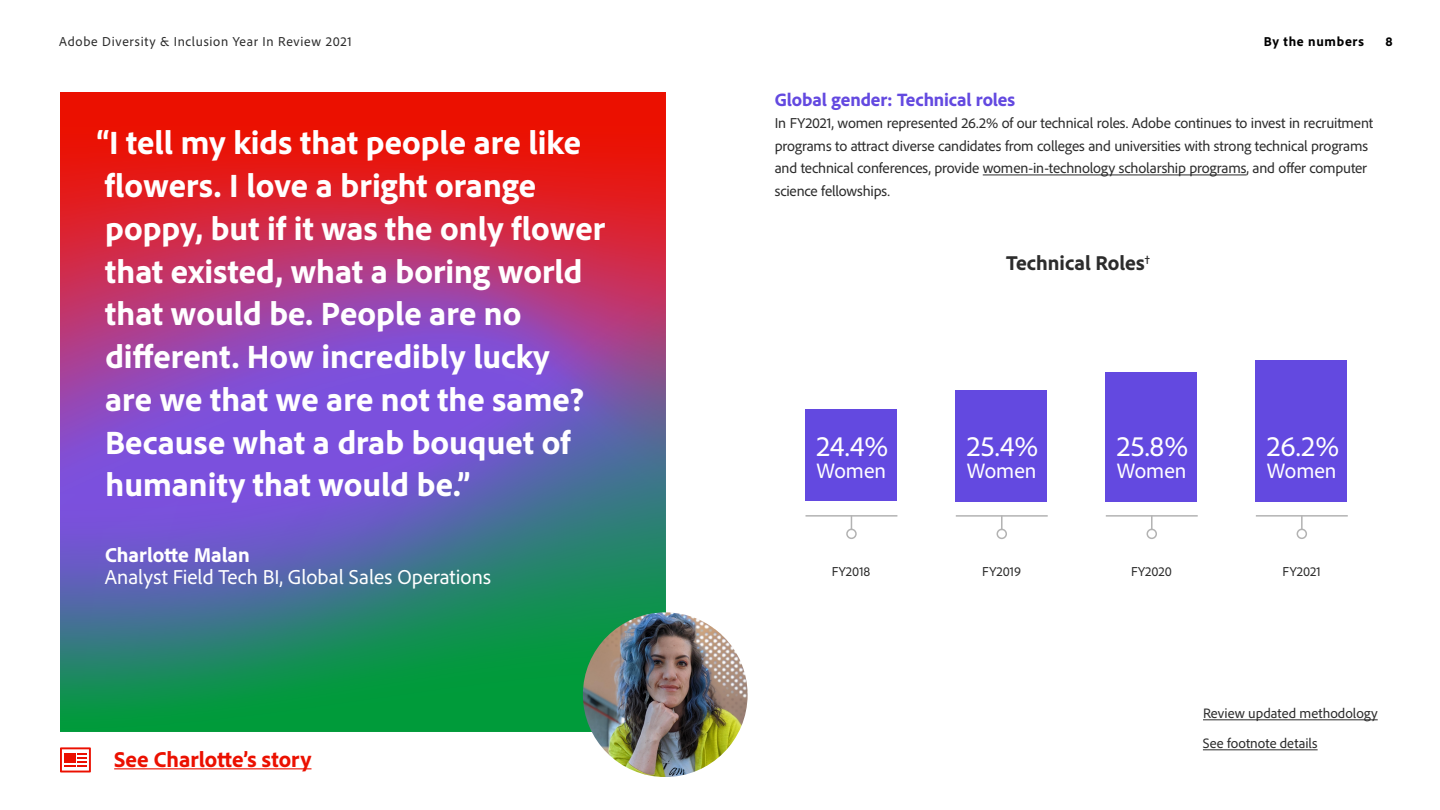
<style>
.page{position:relative;width:1440px;height:810px;background:#fff}
.page>*{position:absolute;margin:0;border:0;box-sizing:border-box;transform-origin:0 0}
.t1{font:800 33.75px/42.8px "Adobe Clean";color:#fff}
.t2{font:29.25px "Adobe Clean";color:#fff}
.t3{font:800 22.5px "Adobe Clean";color:#eb1000}
.t4{font:21.75px "Adobe Clean";color:#fff}
.t5{font:21px/22.5px "Adobe Clean";color:#fff}
.t6{font:800 21px "Adobe Clean";color:#2c2c2c}
.t7{font:800 18.75px "Adobe Clean";letter-spacing:-.005em;color:#6349e0}
.Body_Copy_20_30{font:15px/22.5px "Adobe Clean";letter-spacing:-.01em;color:#2c2c2c}
.t8{font:14.25px/30px "Adobe Clean";letter-spacing:.005em;color:#2c2c2c}
.t9{font:13.5px "Adobe Clean";letter-spacing:.045em;color:#2c2c2c}
.t10{font:800 13.5px "Adobe Clean";letter-spacing:.05em;color:#000}
.s1{font-weight:800}
</style>
<div class="page">
<hr style="left:1256px;top:515px;width:92px;height:2px;background:#b3b3b3">
<svg style="left:1301px;top:516px;width:2px;height:13px"></svg>
<div style="left:1297px;top:529px;width:10px;height:10px;border:2px solid #b3b3b3;border-radius:50%"></div>
<div style="left:1256px;top:360px;width:91px;height:141px;background:#6349e0"></div>
<div style="left:1106px;top:372px;width:91px;height:129px;background:#6349e0"></div>
<hr style="left:1106px;top:515px;width:92px;height:2px;background:#b3b3b3">
<svg style="left:1151px;top:516px;width:2px;height:13px"></svg>
<div style="left:1147px;top:529px;width:10px;height:10px;border:2px solid #b3b3b3;border-radius:50%"></div>
<div style="left:956px;top:390px;width:91px;height:111px;background:#6349e0"></div>
<hr style="left:956px;top:515px;width:92px;height:2px;background:#b3b3b3">
<svg style="left:1001px;top:516px;width:2px;height:13px"></svg>
<div style="left:997px;top:529px;width:10px;height:10px;border:2px solid #b3b3b3;border-radius:50%"></div>
<div style="left:806px;top:410px;width:91px;height:91px;background:#6349e0"></div>
<hr style="left:806px;top:515px;width:91px;height:2px;background:#b3b3b3">
<svg style="left:851px;top:517px;width:1px;height:12px"></svg>
<div style="left:846px;top:529px;width:11px;height:10px;border:2px solid #b3b3b3;border-radius:50%"></div>
<img style="left:60px;top:92px;width:605px;height:639px">
<hr style="left:114px;top:768px;width:198px;height:1px;background:#eb1000">
<img style="left:583px;top:612px;width:165px;height:165px;border-radius:82px">
<svg style="left:60px;top:747px;width:31px;height:25px"></svg>
<hr style="left:983px;top:175px;width:264px;height:1px;background:#2c2c2c">
<hr style="left:1203px;top:719px;width:175px;height:1px;background:#2c2c2c">
<hr style="left:1203px;top:749px;width:115px;height:1px;background:#2c2c2c">
<p class="t9" style="left:59px;top:33px;width:294px">Adobe Diversity &amp; Inclusion Year In Review 2021</p>
<p class="t10" style="left:1264px;top:33px;width:102px">By the numbers</p>
<p class="t10" style="left:1385px;top:33px;width:9px">8</p>
<p class="t1" style="left:97px;top:120px;width:510px">“I tell my kids that people are like flowers. I love a bright orange poppy, but if it was the only flower that existed, what a boring world that would be. People are no different. How incredibly lucky<br>are we that we are not the same?<br>Because what a drab bouquet of humanity that would be.”</p>
<p class="t5" style="left:105px;top:543px;width:388px"><span class="s1">Charlotte Malan<br></span>Analyst Field Tech BI, Global Sales Operations</p>
<p class="t3" style="left:114px;top:744px;width:199px">See Charlotte’s story</p>
<h3 class="t7" style="left:775px;top:87px;width:242px">Global gender: Technical roles</h3>
<p class="Body_Copy_20_30" style="left:775px;top:112px;width:600px">In FY2021, women represented 26.2% of our technical roles. Adobe continues to invest in recruitment programs to attract diverse candidates from colleges and universities with strong technical programs and technical conferences, provide women-in-technology scholarship programs, and offer computer science fellowships.</p>
<p class="t2" style="left:817px;top:428px;width:73px">24.4%</p>
<p class="t4" style="left:817px;top:457px;width:71px">Women</p>
<p class="t9" style="left:832px;top:562px;width:40px">FY2018</p>
<h4 class="t6" style="left:1006px;top:250px;width:145px">Technical Roles<sup>†</sup></h4>
<p class="t2" style="left:967px;top:428px;width:73px">25.4%</p>
<p class="t4" style="left:967px;top:457px;width:71px">Women</p>
<p class="t9" style="left:982px;top:562px;width:40px">FY2019</p>
<p class="t2" style="left:1117px;top:428px;width:73px">25.8%</p>
<p class="t4" style="left:1117px;top:457px;width:71px">Women</p>
<p class="t9" style="left:1131px;top:562px;width:42px">FY2020</p>
<p class="t2" style="left:1267px;top:428px;width:74px">26.2%</p>
<p class="t4" style="left:1267px;top:457px;width:71px">Women</p>
<p class="t9" style="left:1283px;top:562px;width:40px">FY2021</p>
<p class="t8" style="left:1203px;top:698px;width:176px">Review updated methodology<br>See footnote details</p>
</div>
